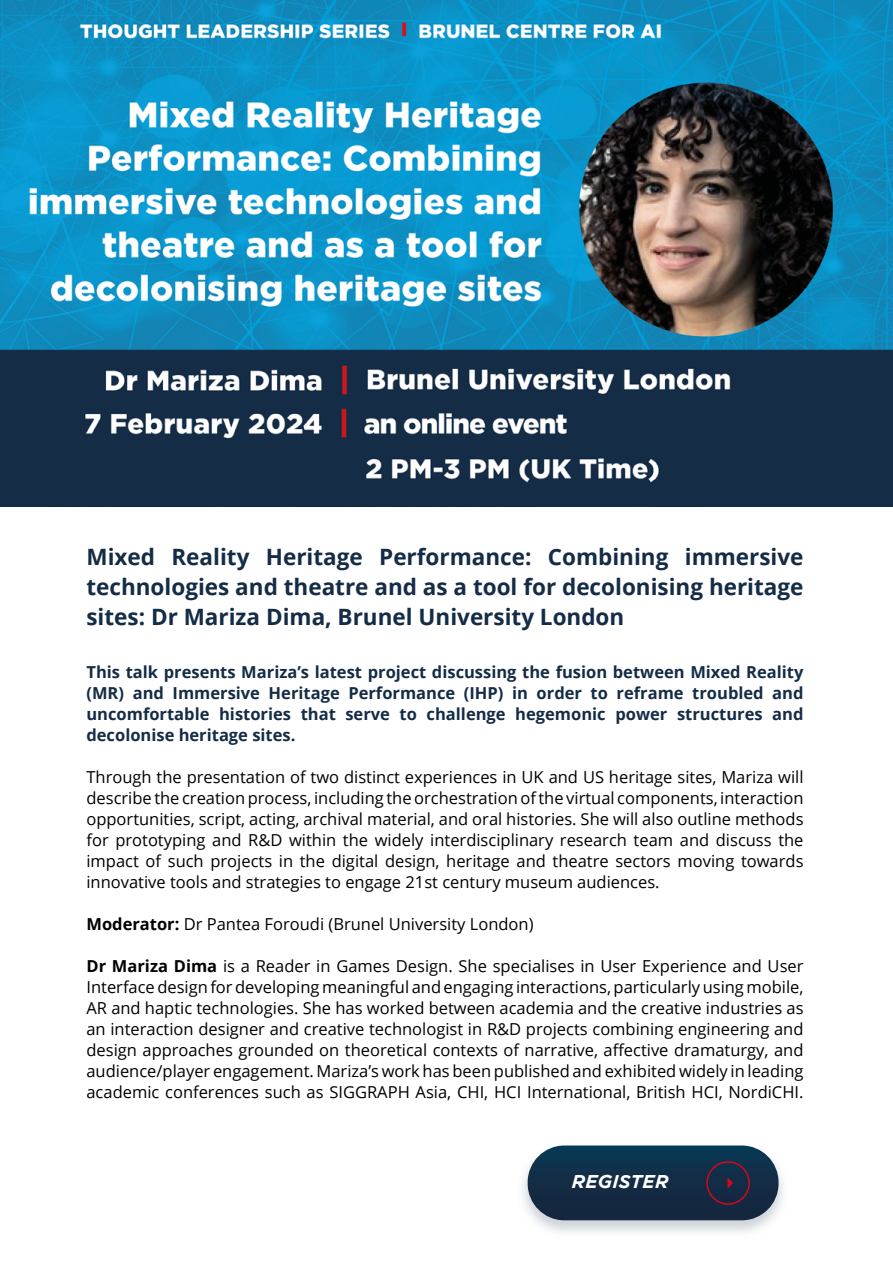
<style>
.page{position:relative;width:893px;height:1263px;background:#fff}
.page>*{position:absolute;margin:0;border:0;box-sizing:border-box;transform-origin:0 0}
.t1{font:700 22.5px/30px "Open Sans";color:#142c46;text-align:justify}
.t2{font:italic 700 18.45px "Gotham";letter-spacing:.01em;color:#fff}
.t3{font:16.5px/21px "Open Sans";color:#000;text-align:justify}
.t4{font:700 16.5px/21px "Open Sans";color:#142c46;text-align:justify}
.s1{font-weight:700}
</style>
<div class="page">
<img style="left:0;top:0;width:893px;height:506px">
<img style="left:523px;top:1169px;width:260px;height:64px">
<svg style="left:528px;top:1145px;width:250px;height:75px"></svg>
<h1 class="t1" style="left:86px;top:541px;width:719px">Mixed Reality Heritage Performance: Combining immersive technologies and theatre and as a tool for decolonising heritage sites: Dr Mariza Dima, Brunel University London</h1>
<p class="t4" style="left:86px;top:661px;width:719px">This talk presents Mariza’s latest project discussing the fusion between Mixed Reality (MR) and Immersive Heritage Performance (IHP) in order to reframe troubled and uncomfortable histories that serve to challenge hegemonic power structures and decolonise heritage sites.</p>
<p class="t3" style="left:86px;top:766px;width:719px">Through the presentation of two distinct experiences in UK and US heritage sites, Mariza will describe the creation process, including the orchestration of the virtual components, interaction opportunities, script, acting, archival material, and oral histories. She will also outline methods for prototyping and R&amp;D within the widely interdisciplinary research team and discuss the impact of such projects in the digital design, heritage and theatre sectors moving towards innovative tools and strategies to engage 21st century museum audiences.</p>
<p class="t3" style="left:86px;top:913px;width:449px"><span class="s1">Moderator:</span> Dr Pantea Foroudi (Brunel University London)</p>
<p class="t3" style="left:86px;top:955px;width:719px"><span class="s1">Dr Mariza Dima</span> is a Reader in Games Design. She specialises in User Experience and User Interface design for developing meaningful and engaging interactions, particularly using mobile, AR and haptic technologies. She has worked between academia and the creative industries as an interaction designer and creative technologist in R&amp;D projects combining engineering and design approaches grounded on theoretical contexts of narrative, affective dramaturgy, and audience/player engagement. Mariza’s work has been published and exhibited widely in leading academic conferences such as SIGGRAPH Asia, CHI, HCI International, British HCI, NordiCHI.</p>
<p class="t2" style="left:572px;top:1171px;width:98px">REGISTER</p>
</div>
